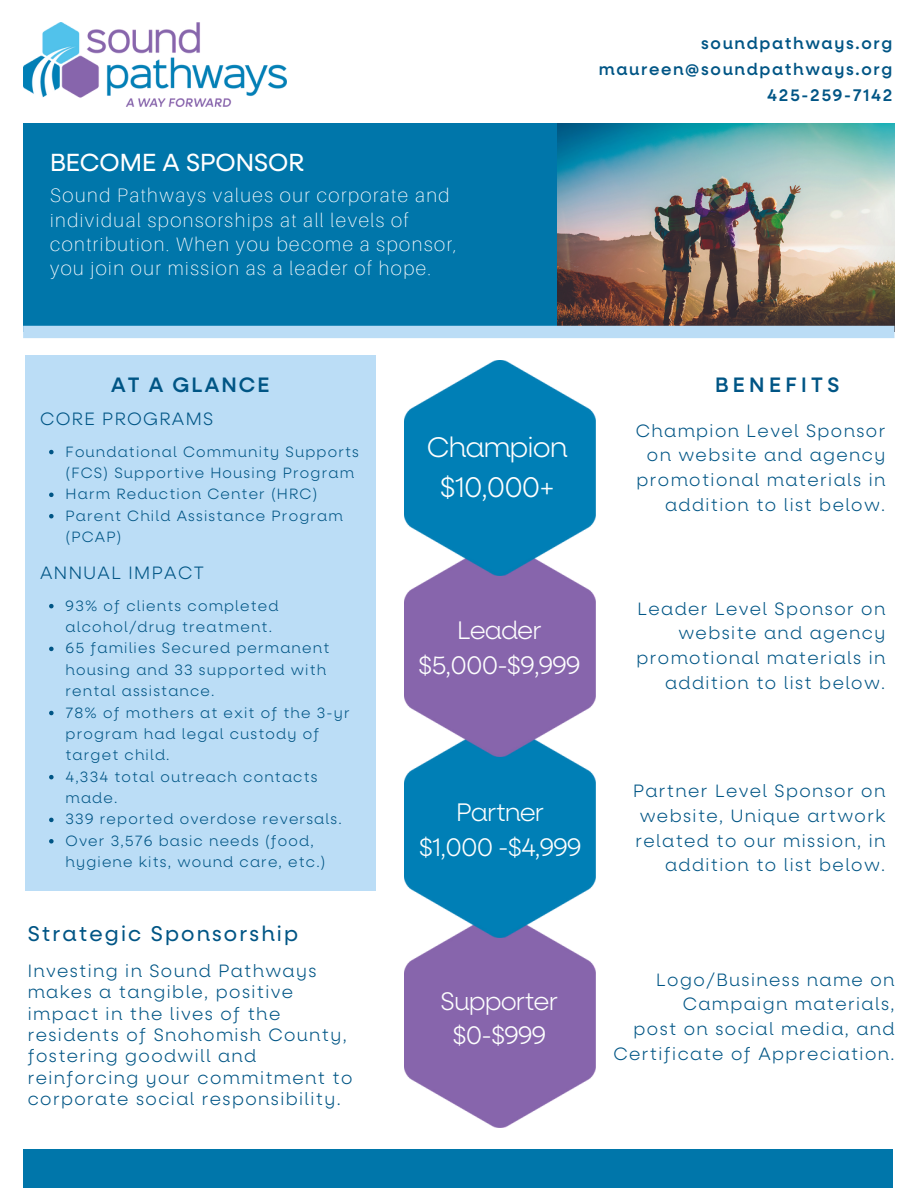
<style>
.page{position:relative;width:918px;height:1188px;background:#fff}
.page>*{position:absolute;margin:0;border:0;box-sizing:border-box;transform-origin:0 0}
.t1{font:300 28.5px/39.3px "Neulis Alt";letter-spacing:-.035em;color:#fdfefe;text-align:center}
.t2{font:300 25.5px/34.8px "Neulis Alt";letter-spacing:-.035em;color:#fdfefe;text-align:center}
.t3{font:24.9px "Neulis Alt";color:#fff}
.t4{font:21.45px "Neulis Alt";letter-spacing:.1em;color:#005585}
.t5{font:500 21px "Neulis Alt";letter-spacing:.1em;color:#005585}
.t6{font:500 21px "Neulis Alt";letter-spacing:.21em;color:#005585}
.t7{font:100 19.5px/24.3px "Aileron";letter-spacing:.08em;color:#fff}
.t8{font:300 18px/24.8px "Neulis Alt";letter-spacing:.08em;color:#005585;text-align:right}
.t9{font:500 16.95px "Neulis Alt";letter-spacing:.1em;color:#005585}
.t10{font:300 15px/21.3px "Neulis Alt";letter-spacing:.08em;color:#005585}
</style>
<div class="page">
<img style="left:557px;top:124px;width:338px;height:202px">
<div style="left:23px;top:124px;width:534px;height:208px;background:#0076aa"></div>
<div style="left:23px;top:326px;width:872px;height:12px;background:#bbddf6"></div>
<div style="left:25px;top:355px;width:351px;height:535px;background:#bbddf6"></div>
<img style="left:23px;top:22px;width:263px;height:85px">
<div style="left:23px;top:1149px;width:869px;height:39px;background:#0076aa"></div>
<svg style="left:49px;top:604px;width:5px;height:4px"></svg>
<svg style="left:49px;top:647px;width:5px;height:4px"></svg>
<svg style="left:49px;top:711px;width:5px;height:4px"></svg>
<svg style="left:49px;top:775px;width:5px;height:4px"></svg>
<svg style="left:49px;top:818px;width:5px;height:4px"></svg>
<svg style="left:49px;top:839px;width:5px;height:5px"></svg>
<svg style="left:49px;top:450px;width:5px;height:4px"></svg>
<svg style="left:49px;top:493px;width:5px;height:4px"></svg>
<svg style="left:49px;top:514px;width:5px;height:4px"></svg>
<img style="left:404px;top:938px;width:191px;height:189px">
<img style="left:404px;top:757px;width:191px;height:181px">
<img style="left:404px;top:575px;width:191px;height:182px">
<img style="left:404px;top:360px;width:191px;height:215px">
<p class="t3" style="left:50px;top:147px;width:256px">BECOME A SPONSOR</p>
<p class="t7" style="left:50px;top:183px;width:408px">Sound Pathways values our corporate and individual sponsorships at all levels of contribution. When you become a sponsor, you join our mission as a leader of hope.</p>
<p class="t9" style="left:701px;top:33px;width:193px">soundpathways.org</p>
<p class="t9" style="left:599px;top:59px;width:295px">maureen@soundpathways.org</p>
<h5 class="t9" style="left:767px;top:85px;width:127px">425-259-7142</h5>
<p class="t5" style="left:111px;top:372px;width:160px">AT A GLANCE</p>
<p class="t8" style="left:40px;top:407px;width:175px">CORE PROGRAMS</p>
<p class="t10" style="left:66px;top:441px;width:295px">Foundational Community Supports (FCS) Supportive Housing Program</p>
<h6 class="t10" style="left:66px;top:484px;width:253px">Harm Reduction Center (HRC)</h6>
<p class="t10" style="left:66px;top:505px;width:279px">Parent Child Assistance Program (PCAP)</p>
<p class="t8" style="left:40px;top:561px;width:165px">ANNUAL IMPACT</p>
<h2 class="t10" style="left:66px;top:595px;width:215px">93% of clients completed alcohol/drug treatment.</h2>
<h5 class="t10" style="left:66px;top:638px;width:265px">65 families Secured permanent housing and 33 supported with rental assistance.</h5>
<p class="t10" style="left:66px;top:702px;width:286px">78% of mothers at exit of the 3-yr program had legal custody of target child.</p>
<h4 class="t10" style="left:66px;top:766px;width:253px">4,334 total outreach contacts made.</h4>
<h6 class="t10" style="left:66px;top:809px;width:278px">339 reported overdose reversals.</h6>
<p class="t10" style="left:66px;top:830px;width:261px">Over 3,576 basic needs (food, hygiene kits, wound care, etc.)</p>
<p class="t4" style="left:28px;top:921px;width:272px">Strategic Sponsorship</p>
<p class="t8" style="left:28px;top:960px;width:326px;line-height:21.3px;text-align:left">Investing in Sound Pathways makes a tangible, positive impact in the lives of the residents of Snohomish County, fostering goodwill and reinforcing your commitment to corporate social responsibility.</p>
<p class="t1" style="left:427px;top:429px;width:142px">Champion $10,000+</p>
<p class="t2" style="left:418px;top:614px;width:164px">Leader $5,000-$9,999</p>
<p class="t2" style="left:419px;top:795px;width:164px">Partner $1,000 -$4,999</p>
<p class="t6" style="left:715px;top:372px;width:126px">BENEFITS</p>
<p class="t8" style="left:636px;top:419px;width:251px">Champion Level Sponsor</p>
<h1 class="t8" style="left:636px;top:443px;width:250px">on website and agency promotional materials in addition to list below.</h1>
<p class="t8" style="left:636px;top:597px;width:250px">Leader Level Sponsor on website and agency promotional materials in addition to list below.</p>
<h3 class="t8" style="left:633px;top:779px;width:254px">Partner Level Sponsor on website, Unique artwork related to our mission, in addition to list below.</h3>
<p class="t2" style="left:441px;top:984px;width:119px">Supporter $0-$999</p>
<p class="t8" style="left:656px;top:968px;width:240px">Logo/Business name on<br>Campaign materials,</p>
<h3 class="t8" style="left:613px;top:1017px;width:283px">post on social media, and<br>Certificate of Appreciation.</h3>
</div>
